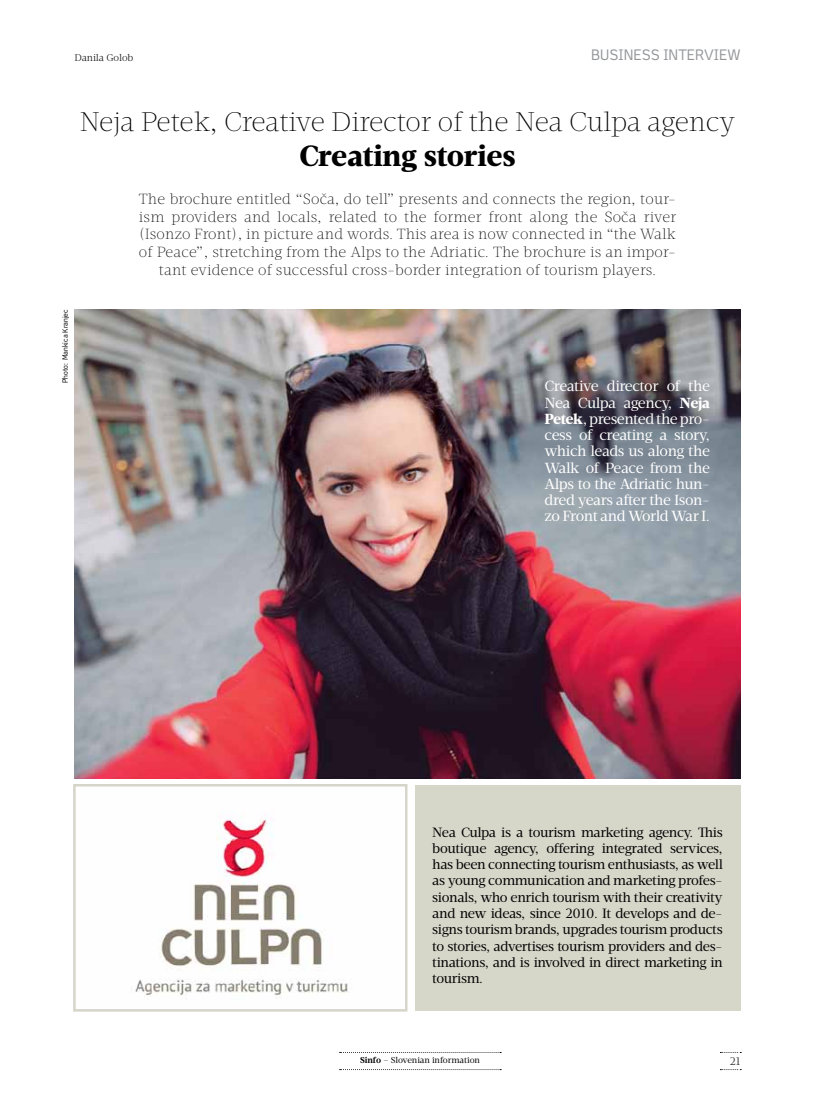
<style>
.page{position:relative;width:815px;height:1099px;background:#fff}
.page>*{position:absolute;margin:0;border:0;box-sizing:border-box;transform-origin:0 0}
.t1{font:900 30px "Velino Text";letter-spacing:-.015em;color:#000}
.t2{font:100 27.5px "Velino Text";letter-spacing:-.015em;color:#000}
.t3{font:100 15px/17.5px "Velino Text";letter-spacing:.015em;color:#000;text-align:center}
.t4{font:15px/16.2px "Velino Text";letter-spacing:-.03em;color:#fff;text-align:justify}
.t5{font:15px "Copy";color:#939598}
.t6{font:13.75px/16.2px "Velino Text";letter-spacing:-.025em;color:#000;text-align:justify}
.t7{font:300 11.25px "Velino Text";color:#000}
.t8{font:300 10px "Velino Text";letter-spacing:-.005em;color:#000}
.t9{font:8.75px "Velino Text";letter-spacing:-.005em;color:#000}
.t10{font:7.5px "Copy";color:#000}
.s1{font-weight:900}
.s2{font-weight:700}
</style>
<div class="page">
<svg style="left:340px;top:1052px;width:161px;height:1px"></svg>
<svg style="left:720px;top:1052px;width:21px;height:1px"></svg>
<svg style="left:720px;top:1069px;width:21px;height:1px"></svg>
<svg style="left:340px;top:1069px;width:161px;height:1px"></svg>
<img style="left:74px;top:309px;width:667px;height:469px">
<div style="left:415px;top:785px;width:326px;height:225px;background:#d6d6c9"></div>
<img style="left:135px;top:819px;width:215px;height:178px">
<div style="left:73px;top:784px;width:334px;height:227px;border:2px solid #d6d5ca"></div>
<p class="t8" style="left:74px;top:52px;width:61px">Danila Golob</p>
<p class="t5" style="left:591px;top:46px;width:149px">BUSINESS INTERVIEW</p>
<h2 class="t2" style="left:80px;top:105px;width:657px">Neja Petek, Creative Director of the Nea Culpa agency</h2>
<h1 class="t1" style="left:299px;top:137px;width:218px">Creating stories</h1>
<p class="t10" style="left:61px;top:383px;width:75px;rotate:-90deg">PHOTO: MANKICA KRANJEC</p>
<p class="t3" style="left:139px;top:191px;width:539px">The brochure entitled “Soča, do tell” presents and connects the region, tour&shy;ism providers and locals, related to the former front along the Soča river (Isonzo Front), in picture and words. This area is now connected in “the Walk of Peace”, stretching from the Alps to the Adriatic. The brochure is an impor&shy;tant evidence of successful cross-border integration of tourism players.</p>
<p class="t4" style="left:545px;top:378px;width:167px">Creative director of the Nea Culpa agency, <span class="s1">Neja Petek</span>, presented the pro&shy;cess of creating a story, which leads us along the Walk of Peace from the Alps to the Adriatic hun&shy;dred years after the Ison&shy;zo Front and World War I.</p>
<p class="t6" style="left:432px;top:824px;width:292px">Nea Culpa is a tourism marketing agency. This boutique agency, offering integrated services, has been connecting tourism enthusiasts, as well as young communication and marketing profes&shy;sionals, who enrich tourism with their creativity and new ideas, since 2010. It develops and de&shy;signs tourism brands, upgrades tourism products to stories, advertises tourism providers and des&shy;tinations, and is involved in direct marketing in tourism.</p>
<p class="t9" style="left:360px;top:1055px;width:121px"><span class="s2">Sinfo</span> – Slovenian information</p>
<p class="t7" style="left:730px;top:1054px;width:12px">21</p>
</div>
